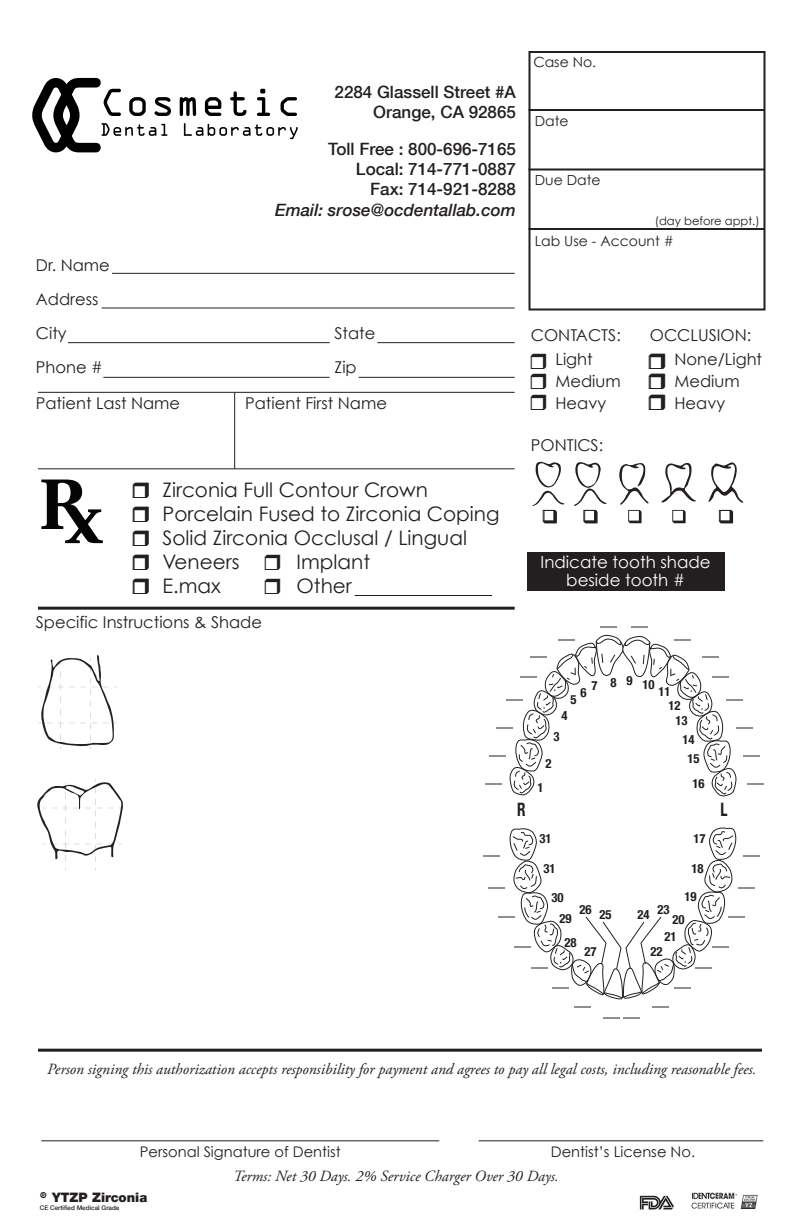
<style>
.page{position:relative;width:792px;height:1224px;background:#fff}
.page>*{position:absolute;margin:0;border:0;box-sizing:border-box;transform-origin:0 0}
.t1{font:20px/24px "Century Gothic";color:#231f20}
.t2{font:700 condensed 18.4px "Helvetica Neue LT Com";color:#231f20;scale:.83 1}
.t3{font:500 17px/20.4px "Helvetica Neue LT Com";color:#231f20;text-align:right}
.t4{font:italic 500 17px "Helvetica Neue LT Com";color:#231f20}
.t5{font:16.6px/18.2px "Century Gothic";color:#fff;text-align:center}
.t6{font:16.4px/34.4px "Century Gothic";color:#231f20}
.t7{font:italic 15.6px "Adobe Garamond Pro";color:#231f20}
.t8{font:14.6px "Century Gothic";color:#231f20}
.t9{font:14px "Century Gothic";color:#231f20}
.t10{font:900 13px "Helvetica Neue LT Com";color:#231f20}
.t11{font:700 condensed 12.8px/19px "Helvetica Neue LT Com";color:#231f20;text-align:center}
.t12{font:11.6px "Century Gothic";color:#231f20}
.t13{font:900 8.2px "Helvetica Neue LT Com";color:#231f20}
.t14{font:500 6.4px "Helvetica Neue LT Com";color:#231f20}
</style>
<div class="page">
<div style="left:527px;top:553px;width:198px;height:38px;background:#231f20"></div>
<svg style="left:41px;top:480px;width:62px;height:63px"></svg>
<svg style="left:528px;top:51px;width:238px;height:259px"></svg>
<hr style="left:528px;top:109px;width:236px;height:2px;background:#231f20">
<hr style="left:528px;top:168px;width:236px;height:2px;background:#231f20">
<hr style="left:528px;top:228px;width:236px;height:2px;background:#231f20">
<hr style="left:112px;top:273px;width:403px;height:1px;background:#231f20">
<hr style="left:38px;top:392px;width:477px;height:1px;background:#231f20">
<hr style="left:38px;top:468px;width:477px;height:1px;background:#231f20">
<hr style="left:355px;top:595px;width:137px;height:1px;background:#231f20">
<hr style="left:41px;top:1140px;width:398px;height:1px;background:#231f20">
<hr style="left:479px;top:1140px;width:284px;height:1px;background:#231f20">
<hr style="left:38px;top:607px;width:477px;height:3px;background:#231f20">
<hr style="left:38px;top:1049px;width:724px;height:3px;background:#231f20">
<hr style="left:102px;top:308px;width:413px;height:1px;background:#231f20">
<hr style="left:377px;top:342px;width:138px;height:1px;background:#231f20">
<hr style="left:68px;top:342px;width:262px;height:1px;background:#231f20">
<hr style="left:359px;top:377px;width:156px;height:1px;background:#231f20">
<hr style="left:103px;top:377px;width:227px;height:1px;background:#231f20">
<hr style="left:234px;top:392px;width:1px;height:77px;background:#231f20">
<svg style="left:485px;top:626px;width:279px;height:171px"></svg>
<svg style="left:574px;top:1006px;width:17px;height:2px"></svg>
<svg style="left:483px;top:827px;width:277px;height:173px"></svg>
<svg style="left:652px;top:1006px;width:17px;height:2px"></svg>
<svg style="left:603px;top:1018px;width:37px;height:1px"></svg>
<svg style="left:38px;top:655px;width:79px;height:95px"></svg>
<svg style="left:37px;top:779px;width:86px;height:83px"></svg>
<svg style="left:640px;top:1196px;width:34px;height:14px"></svg>
<img style="left:691px;top:1192px;width:67px;height:17px">
<svg style="left:672px;top:510px;width:14px;height:13px"></svg>
<svg style="left:719px;top:510px;width:14px;height:13px"></svg>
<svg style="left:708px;top:462px;width:35px;height:41px"></svg>
<svg style="left:661px;top:463px;width:35px;height:40px"></svg>
<svg style="left:619px;top:463px;width:30px;height:60px"></svg>
<svg style="left:532px;top:461px;width:33px;height:62px"></svg>
<svg style="left:574px;top:462px;width:33px;height:61px"></svg>
<svg style="left:32px;top:78px;width:266px;height:74px"></svg>
<p class="t6" style="left:36px;top:248px;width:146px">Dr. Name<br>Address<br>City<br>Phone #<br>Patient Last Name</p>
<p class="t3" style="left:335px;top:81px;width:183px">2284 Glassell Street #A<br>Orange, CA 92865</p>
<p class="t3" style="left:328px;top:138px;width:189px">Toll Free : 800-696-7165<br>Local: 714-771-0887<br>Fax: 714-921-8288</p>
<p class="t4" style="left:275px;top:200px;width:242px">Email: srose@ocdentallab.com</p>
<p class="t6" style="left:335px;top:316px;width:42px">State<br>Zip</p>
<p class="t6" style="left:245px;top:385px;width:143px">Patient First Name</p>
<p class="t1" style="left:163px;top:478px;width:339px">Zirconia Full Contour Crown<br>Porcelain Fused to Zirconia Coping<br>Solid Zirconia Occlusal / Lingual<br>Veneers</p>
<p class="t1" style="left:297px;top:550px;width:75px">Implant</p>
<p class="t1" style="left:163px;top:574px;width:60px">E.max</p>
<p class="t1" style="left:297px;top:574px;width:57px">Other</p>
<p class="t6" style="left:36px;top:604px;width:228px">Specific Instructions &amp; Shade</p>
<p class="t9" style="left:533px;top:54px;width:64px">Case No.</p>
<p class="t9" style="left:535px;top:113px;width:35px">Date</p>
<p class="t9" style="left:535px;top:171px;width:67px">Due Date</p>
<p class="t12" style="left:655px;top:213px;width:106px">(day before appt.)</p>
<p class="t9" style="left:535px;top:232px;width:140px">Lab Use - Account #</p>
<p class="t6" style="left:531px;top:323px;width:92px;line-height:24px;text-align:center">CONTACTS:<br>Light</p>
<p class="t6" style="left:555px;top:370px;width:67px;line-height:22px">Medium<br>Heavy</p>
<p class="t6" style="left:531px;top:427px;width:74px">PONTICS:</p>
<p class="t6" style="left:674px;top:323px;width:89px;line-height:24px;text-indent:-25px">OCCLUSION:<br>None/Light</p>
<p class="t6" style="left:674px;top:370px;width:67px;line-height:22px">Medium<br>Heavy</p>
<p class="t5" style="left:541px;top:553px;width:172px">Indicate tooth shade beside tooth #</p>
<p class="t11" style="left:591px;top:675px;width:65px">7 8910</p>
<p class="t11" style="left:658px;top:682px;width:14px">11</p>
<p class="t11" style="left:580px;top:683px;width:8px">6</p>
<p class="t11" style="left:570px;top:690px;width:8px">5</p>
<p class="t11" style="left:668px;top:696px;width:14px">12</p>
<p class="t11" style="left:675px;top:711px;width:14px">13</p>
<p class="t11" style="left:682px;top:730px;width:19px">14<br>15</p>
<p class="t11" style="left:692px;top:774px;width:14px">16</p>
<p class="t11" style="left:561px;top:706px;width:8px">4</p>
<p class="t11" style="left:553px;top:727px;width:8px">3</p>
<p class="t11" style="left:545px;top:754px;width:8px">2</p>
<p class="t11" style="left:537px;top:778px;width:8px">1</p>
<p class="t2" style="left:517px;top:799px;width:12px">R</p>
<p class="t2" style="left:720px;top:799px;width:10px">L</p>
<p class="t11" style="left:539px;top:829px;width:14px">31</p>
<p class="t11" style="left:543px;top:859px;width:14px">31</p>
<p class="t11" style="left:551px;top:888px;width:14px">30</p>
<p class="t11" style="left:693px;top:829px;width:14px">17</p>
<p class="t11" style="left:684px;top:854px;width:21px;line-height:28px">18<br>19</p>
<p class="t11" style="left:579px;top:902px;width:34px">26 25</p>
<p class="t11" style="left:637px;top:902px;width:34px">24 23</p>
<p class="t11" style="left:559px;top:909px;width:14px">29</p>
<p class="t11" style="left:664px;top:911px;width:22px;line-height:17px;text-align:left;text-indent:8px">20<br>21</p>
<p class="t11" style="left:564px;top:933px;width:14px">28</p>
<p class="t11" style="left:584px;top:942px;width:14px">27</p>
<p class="t11" style="left:650px;top:942px;width:14px">22</p>
<p class="t7" style="left:47px;top:1059px;width:711px">Person signing this authorization accepts responsibility for payment and agrees to pay all legal costs, including reasonable fees.</p>
<p class="t8" style="left:140px;top:1143px;width:202px">Personal Signature of Dentist</p>
<p class="t8" style="left:551px;top:1143px;width:146px">Dentist’s License No.</p>
<p class="t13" style="left:40px;top:1190px;width:8px">®</p>
<p class="t10" style="left:52px;top:1189px;width:97px">YTZP Zirconia</p>
<p class="t14" style="left:40px;top:1204px;width:81px">CE Certified Medical Grade</p>
<p class="t7" style="left:233px;top:1166px;width:327px">Terms: Net 30 Days. 2% Service Charger Over 30 Days.</p>
</div>
